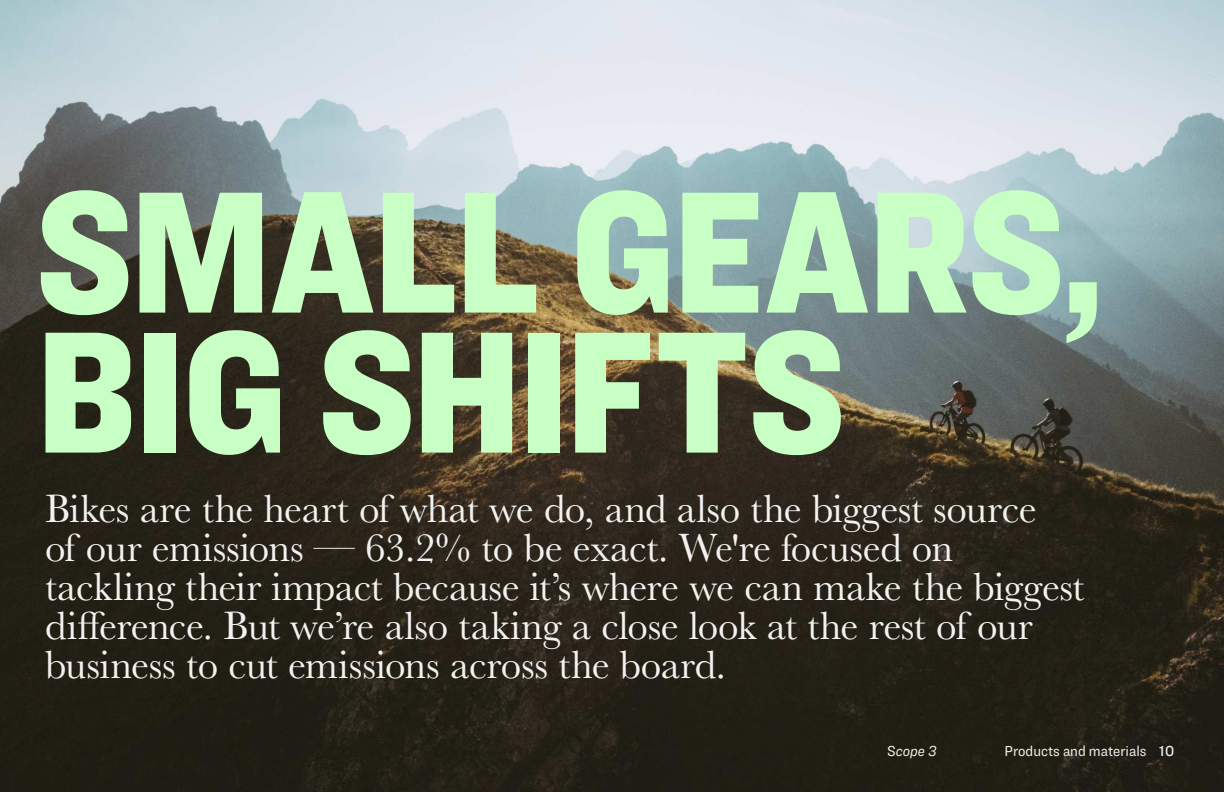
<style>
.page{position:relative;width:1224px;height:792px;background:#fff}
.page>*{position:absolute;margin:0;border:0;box-sizing:border-box;transform-origin:0 0}
.t1{font:900 180px/140px "Ringside Condensed";letter-spacing:-.015em;color:#c8ffc4}
.t2{font:41px/39px "Baskerville";letter-spacing:-.01em;color:#f2f2f0}
.t3{font:15px "Ringside Narrow";color:#f2f2f0}
.t4{font:italic 15px "Ringside Narrow";color:#f2f2f0}
.s1{font-style:normal}
.s2{font-weight:500}
</style>
<div class="page">
<img style="left:0;top:0;width:1224px;height:792px">
<h1 class="t1" style="left:36px;top:189px;width:1068px">SMALL GEARS,<br>BIG SHIFTS</h1>
<p class="t2" style="left:45px;top:490px;width:1041px">Bikes are the heart of what we do, and also the biggest source<br>of our emissions — 63.2% to be exact. We're focused on tackling their impact because it’s where we can make the biggest di昀昀erence. But we’re also taking a close look at the rest of our business to cut emissions across the board.</p>
<p class="t4" style="left:887px;top:744px;width:51px"><span class="s1">S</span>cope 3</p>
<p class="t3" style="left:1005px;top:744px;width:171px">Products and materials <span class="s2">10</span></p>
</div>
